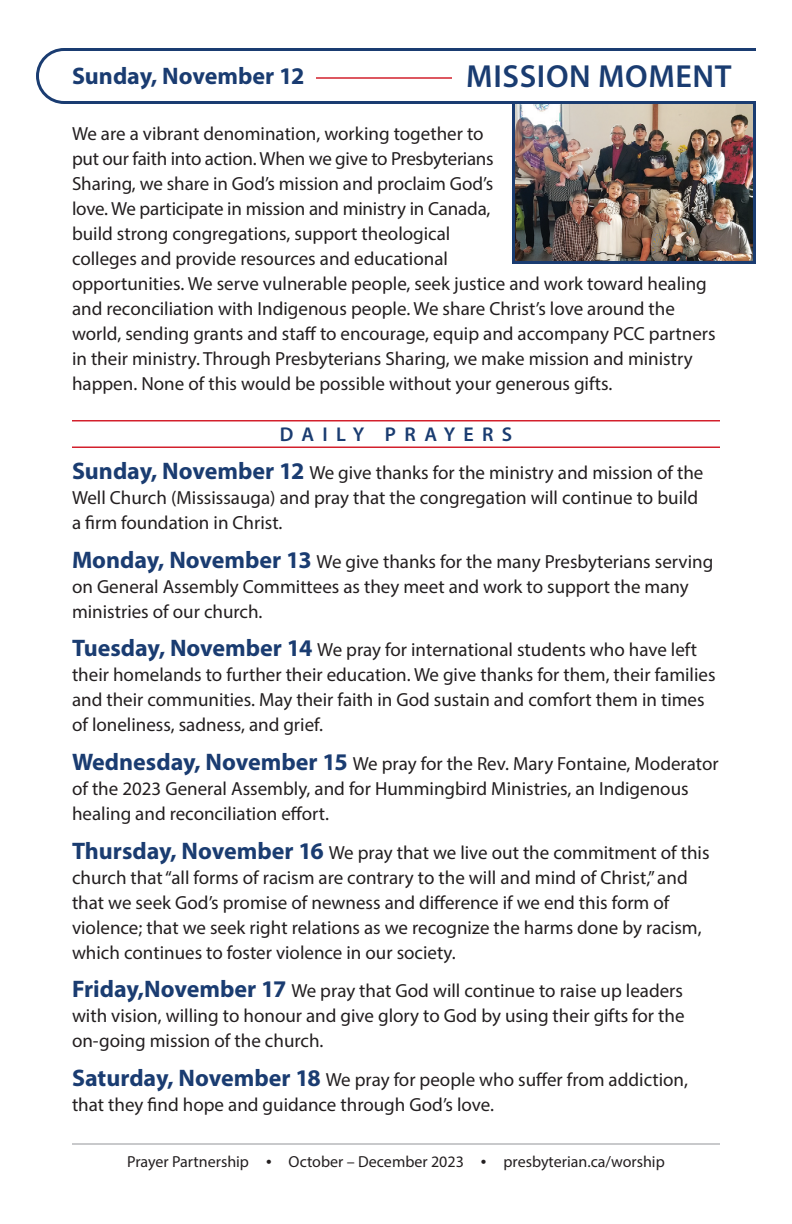
<style>
.page{position:relative;width:792px;height:1224px;background:#fff}
.page>*{position:absolute;margin:0;border:0;box-sizing:border-box;transform-origin:0 0}
.t1{font:600 32px "Myriad Pro";letter-spacing:.02em;color:#1a3c71}
.t2{font:700 24px "Myriad Pro";color:#1a3c71}
.t3{font:600 20px "Myriad Pro";letter-spacing:.42em;color:#1a3c71}
.t4{font:19px/25px "Myriad Pro";color:#231f20}
.t5{font:16px "Myriad Pro";color:#231f20}
.s1{font-weight:700;font-size:24px;color:#1a3c71}
.s2{font-size:20px}
</style>
<div class="page">
<hr style="left:72px;top:1144px;width:648px;height:1px;background:#939598">
<img style="left:516px;top:104px;width:236px;height:156px">
<div style="left:512px;top:96px;width:244px;height:168px;border:3px solid #1a3c71"></div>
<svg style="left:36px;top:48px;width:720px;height:56px"></svg>
<hr style="left:72px;top:420px;width:648px;height:2px;background:#d3202c">
<hr style="left:72px;top:446px;width:648px;height:2px;background:#d3202c">
<hr style="left:316px;top:77px;width:136px;height:2px;background:#d3202c">
<p class="t2" style="left:72px;top:67px;width:234px">Sunday, November 12</p>
<p class="t1" style="left:466px;top:64px;width:267px">MISSION MOMENT</p>
<p class="t4" style="left:72px;top:123px;width:645px">We are a vibrant denomination, working together to<br>put our faith into action. When we give to Presbyterians<br>Sharing, we share in God’s mission and proclaim God’s<br>love. We participate in mission and ministry in Canada,<br>build strong congregations, support theological<br>colleges and provide resources and educational<br>opportunities. We serve vulnerable people, seek justice and work toward healing and reconciliation with Indigenous people. We share Christ’s love around the world, sending grants and staff to encourage, equip and accompany PCC partners in their ministry. Through Presbyterians Sharing, we make mission and ministry happen. None of this would be possible without your generous gifts.</p>
<p class="t3" style="left:280px;top:426px;width:234px">DAILY PRAYERS</p>
<p class="t4" style="left:72px;top:462px;width:633px"><span class="s1">Sunday, November 12</span> We give thanks for the ministry and mission of the<br>Well Church (Mississauga) and pray that the congregation will continue to build a firm foundation in Christ.</p>
<p class="t4" style="left:72px;top:550px;width:643px"><span class="s1">Monday, November 13</span> We give thanks for the many Presbyterians serving on General Assembly Committees as they meet and work to support the many ministries of our church.</p>
<p class="t4" style="left:72px;top:639px;width:645px"><span class="s1">Tuesday, November 14</span> We pray for international students who have left their homelands to further their education. We give thanks for them, their families and their communities. May their faith in God sustain and comfort them in times of loneliness, sadness, and grief.</p>
<p class="t4" style="left:72px;top:753px;width:648px"><span class="s1">Wednesday, November 15</span> We pray for the Rev. Mary Fontaine, Moderator of the 2023 General Assembly, and for Hummingbird Ministries, an Indigenous healing and reconciliation effort.</p>
<p class="t4" style="left:72px;top:841px;width:639px"><span class="s1">Thursday, November 16</span> We pray that we live out the commitment of this church that “all forms of racism are contrary to the will and mind of Christ,” and that we seek God’s promise of newness and difference if we end this form of violence; that we seek right relations as we recognize the harms done by racism, which continues to foster violence in our society.</p>
<p class="t4" style="left:72px;top:980px;width:614px;text-align:justify"><span class="s1">Friday,November 17</span> We pray that God will continue to raise up leaders with vision, willing to honour and give glory to God by using their gifts for the on-going mission of the church.</p>
<p class="t4" style="left:72px;top:1068px;width:618px"><span class="s1">Saturday, November 18</span> We pray for people who suffer from addiction, that they find hope and guidance through God’s love.</p>
<p class="t5" style="left:127px;top:1156px;width:539px">Prayer Partnership <span class="s2">•</span> October – December 2023 <span class="s2">•</span> presbyterian.ca/worship</p>
</div>
